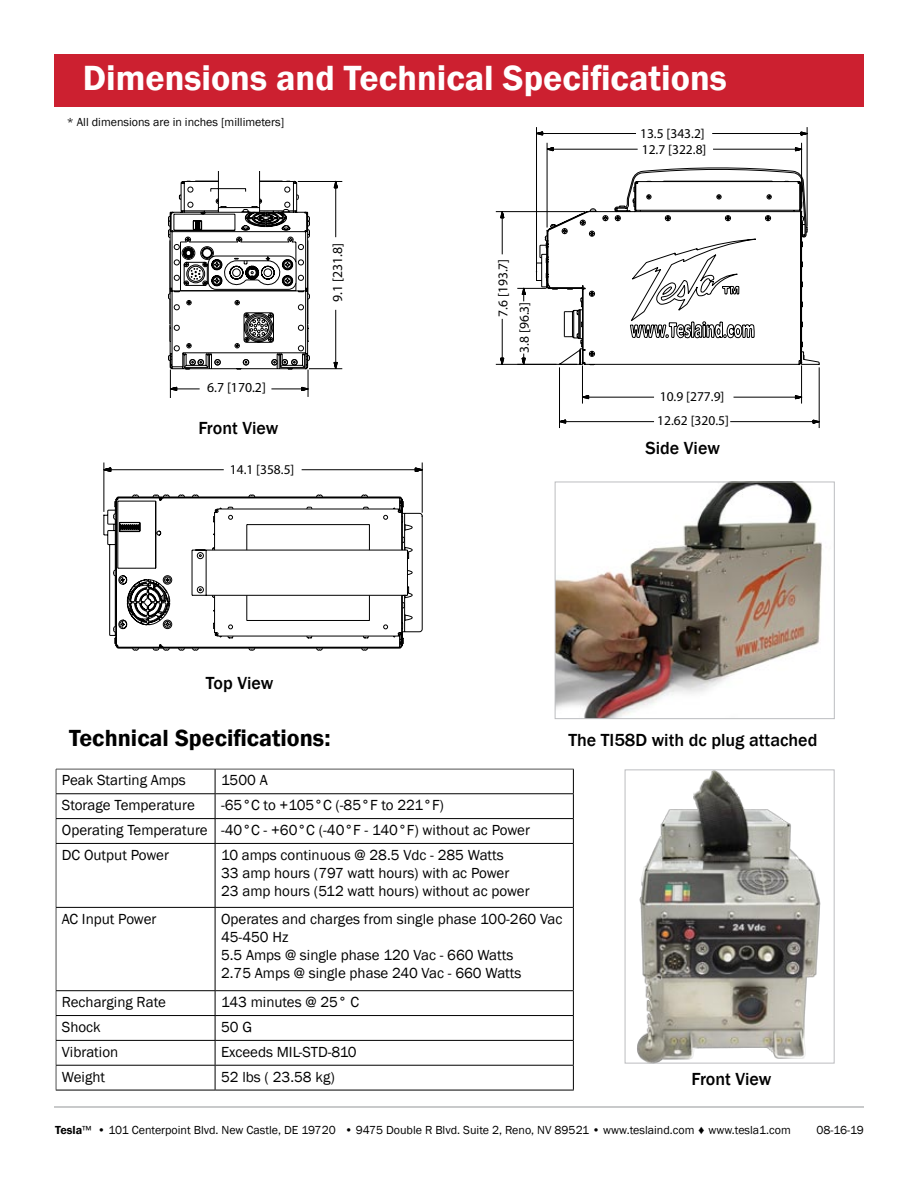
<style>
.page{position:relative;width:918px;height:1188px;background:#fff}
.page>*{position:absolute;margin:0;border:0;box-sizing:border-box;transform-origin:0 0}
.t1{font:600 36px "Franklin Gothic";color:#fff}
.t2{font:600 24px "Franklin Gothic";color:#000}
.t3{font:500 18px "Franklin Gothic";color:#000}
.t4{font:15px/18px "Franklin Gothic";color:#000}
.t5{font:13.8px "Myriad Pro";color:#000}
.t6{font:13.5px/21.3px "Myriad Pro";color:#000}
.t7{font:12px "Franklin Gothic";color:#000}
.s1{font-weight:600}
</style>
<div class="page">
<div style="left:54px;top:54px;width:810px;height:53px;background:#cc2030"></div>
<hr style="left:56px;top:793px;width:159px;height:1px;background:#000">
<hr style="left:215px;top:793px;width:359px;height:1px;background:#000">
<hr style="left:56px;top:818px;width:159px;height:1px;background:#000">
<hr style="left:215px;top:818px;width:359px;height:1px;background:#000">
<svg style="left:215px;top:770px;width:1px;height:73px"></svg>
<svg style="left:573px;top:770px;width:1px;height:73px"></svg>
<hr style="left:56px;top:843px;width:159px;height:1px;background:#000">
<hr style="left:215px;top:843px;width:359px;height:1px;background:#000">
<hr style="left:215px;top:844px;width:1px;height:63px;background:#000">
<hr style="left:573px;top:844px;width:1px;height:63px;background:#000">
<hr style="left:56px;top:907px;width:159px;height:1px;background:#000">
<hr style="left:215px;top:907px;width:359px;height:1px;background:#000">
<hr style="left:215px;top:908px;width:1px;height:82px;background:#000">
<hr style="left:573px;top:908px;width:1px;height:82px;background:#000">
<hr style="left:56px;top:990px;width:159px;height:1px;background:#000">
<hr style="left:215px;top:990px;width:359px;height:1px;background:#000">
<hr style="left:56px;top:1015px;width:159px;height:1px;background:#000">
<hr style="left:215px;top:1015px;width:359px;height:1px;background:#000">
<hr style="left:56px;top:1040px;width:159px;height:1px;background:#000">
<hr style="left:215px;top:1040px;width:359px;height:1px;background:#000">
<hr style="left:56px;top:1065px;width:159px;height:1px;background:#000">
<hr style="left:215px;top:1065px;width:359px;height:1px;background:#000">
<svg style="left:215px;top:991px;width:1px;height:99px"></svg>
<svg style="left:573px;top:991px;width:1px;height:99px"></svg>
<hr style="left:56px;top:1090px;width:159px;height:1px;background:#000">
<hr style="left:215px;top:1090px;width:359px;height:1px;background:#000">
<div style="left:54px;top:767px;width:526px;height:331px;border:2px solid #fff"></div>
<hr style="left:54px;top:1107px;width:810px;height:1px;background:#939598">
<img style="left:557px;top:484px;width:265px;height:233px">
<div style="left:555px;top:482px;width:280px;height:237px;border:1px solid #bcbdc0"></div>
<img style="left:637px;top:771px;width:184px;height:290px">
<div style="left:625px;top:769px;width:210px;height:294px;border:1px solid #bcbdc0"></div>
<svg style="left:547px;top:142px;width:255px;height:39px"></svg>
<hr style="left:553px;top:149px;width:85px;height:1px;background:#000">
<hr style="left:713px;top:149px;width:82px;height:1px;background:#000">
<svg style="left:546px;top:147px;width:8px;height:5px"></svg>
<svg style="left:795px;top:147px;width:8px;height:5px"></svg>
<hr style="left:496px;top:211px;width:89px;height:1px;background:#000">
<hr style="left:496px;top:364px;width:61px;height:1px;background:#000">
<hr style="left:502px;top:218px;width:1px;height:36px;background:#000">
<hr style="left:502px;top:319px;width:1px;height:39px;background:#000">
<svg style="left:500px;top:211px;width:5px;height:7px"></svg>
<svg style="left:500px;top:358px;width:5px;height:7px"></svg>
<hr style="left:536px;top:127px;width:1px;height:142px;background:#000">
<hr style="left:807px;top:127px;width:1px;height:100px;background:#000">
<hr style="left:543px;top:133px;width:93px;height:1px;background:#000">
<hr style="left:712px;top:133px;width:89px;height:1px;background:#000">
<svg style="left:537px;top:131px;width:6px;height:5px"></svg>
<svg style="left:517px;top:181px;width:303px;height:247px"></svg>
<svg style="left:800px;top:131px;width:8px;height:5px"></svg>
<svg style="left:168px;top:171px;width:175px;height:198px"></svg>
<hr style="left:271px;top:389px;width:31px;height:1px;background:#000">
<svg style="left:170px;top:387px;width:30px;height:4px"></svg>
<svg style="left:301px;top:387px;width:8px;height:4px"></svg>
<svg style="left:104px;top:468px;width:319px;height:182px"></svg>
<h1 class="t1" style="left:83px;top:56px;width:645px">Dimensions and Technical Specifications</h1>
<p class="t7" style="left:67px;top:114px;width:219px">* All dimensions are in inches [millimeters]</p>
<p class="t6" style="left:640px;top:122px;width:66px">13.5 [343.2]</p>
<p class="t5" style="left:207px;top:379px;width:60px">6.7 [170.2]</p>
<p class="t3" style="left:198px;top:417px;width:81px">Front View</p>
<p class="t6" style="left:230px;top:458px;width:66px">14.1 [358.5]</p>
<p class="t5" style="left:329px;top:302px;width:60px;rotate:-90deg">9.1 [231.8]</p>
<p class="t6" style="left:492px;top:353px;width:95px;text-indent:36px;rotate:-90deg">7.6 [193.7]<br>3.8 [96.3]</p>
<p class="t6" style="left:642px;top:139px;width:66px">12.7 [322.8]</p>
<p class="t6" style="left:660px;top:386px;width:66px">10.9 [277.9]</p>
<p class="t6" style="left:657px;top:410px;width:73px">12.62 [320.5]</p>
<p class="t3" style="left:646px;top:437px;width:76px">Side View</p>
<p class="t3" style="left:206px;top:672px;width:69px">Top View</p>
<h2 class="t2" style="left:69px;top:723px;width:263px">Technical Specifications:</h2>
<p class="t4" style="left:62px;top:772px;width:126px">Peak Starting Amps</p>
<p class="t4" style="left:221px;top:772px;width:48px">1500 A</p>
<p class="t4" style="left:62px;top:797px;width:134px">Storage Temperature</p>
<p class="t4" style="left:62px;top:793px;width:470px;line-height:24.9px;text-indent:159px">-65°C to +105°C (-85°F to 221°F)<br>Operating Temperature -40°C - +60°C (-40°F - 140°F) without ac Power<br>DC Output Power</p>
<p class="t4" style="left:221px;top:846px;width:310px">10 amps continuous @ 28.5 Vdc - 285 Watts<br>33 amp hours (797 watt hours) with ac Power<br>23 amp hours (512 watt hours) without ac power</p>
<p class="t3" style="left:569px;top:729px;width:250px">The TI58D with dc plug attached</p>
<p class="t4" style="left:62px;top:910px;width:96px">AC Input Power</p>
<p class="t4" style="left:221px;top:910px;width:343px">Operates and charges from single phase 100-260 Vac 45-450 Hz<br>5.5 Amps @ single phase 120 Vac - 660 Watts<br>2.75 Amps @ single phase 240 Vac - 660 Watts</p>
<p class="t4" style="left:62px;top:994px;width:106px">Recharging Rate</p>
<p class="t4" style="left:221px;top:994px;width:140px">143 minutes @ 25° C</p>
<p class="t4" style="left:62px;top:1018px;width:40px">Shock</p>
<p class="t4" style="left:221px;top:1018px;width:33px">50 G</p>
<p class="t4" style="left:62px;top:1043px;width:58px">Vibration</p>
<p class="t4" style="left:221px;top:1043px;width:137px">Exceeds MIL-STD-810</p>
<p class="t4" style="left:62px;top:1068px;width:45px">Weight</p>
<p class="t4" style="left:221px;top:1068px;width:115px">52 lbs ( 23.58 kg)</p>
<p class="t3" style="left:692px;top:1068px;width:81px">Front View</p>
<p class="t7" style="left:55px;top:1123px;width:737px"><span class="s1">Tesla</span>™ • 101 Centerpoint Blvd. New Castle, DE 19720 • 9475 Double R Blvd. Suite 2, Reno, NV 89521 • www.teslaind.com ♦ www.tesla1.com</p>
<p class="t7" style="left:816px;top:1123px;width:49px">08-16-19</p>
</div>
